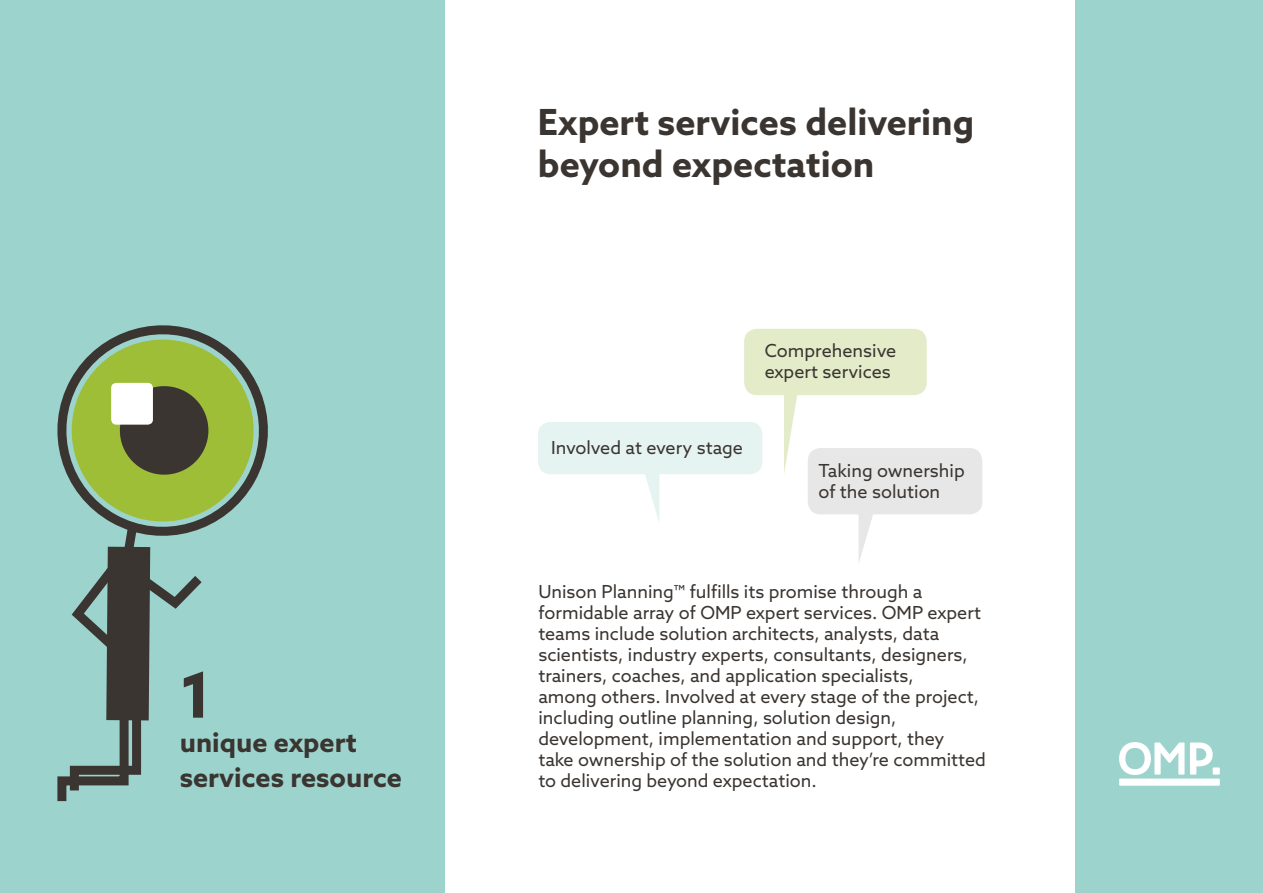
<style>
.page{position:relative;width:1263px;height:893px;background:#fff}
.page>*{position:absolute;margin:0;border:0;box-sizing:border-box;transform-origin:0 0}
.t1{font:700 63px "Azo Sans";color:#3a3531}
.t2{font:700 36px/42px "Azo Sans";color:#3a3531}
.t3{font:700 27px/34.5px "Azo Sans";color:#3a3531}
.t4{font:18px/21px "Azo Sans";color:#3a3531}
</style>
<div class="page">
<div style="left:0;top:0;width:444px;height:893px;background:#9dd3cd"></div>
<div style="left:1076px;top:0;width:187px;height:893px;background:#9dd3cd"></div>
<div style="left:1213px;top:767px;width:7px;height:8px;background:#fff"></div>
<div style="left:1119px;top:779px;width:101px;height:7px;background:#fff"></div>
<svg style="left:1119px;top:742px;width:65px;height:33px"></svg>
<svg style="left:1190px;top:742px;width:23px;height:33px"></svg>
<svg style="left:57px;top:327px;width:210px;height:475px"></svg>
<div style="left:538px;top:422px;width:224px;height:52px;background:#e5f3f1;border-radius:13px"></div>
<div style="left:808px;top:448px;width:174px;height:66px;background:#e8e7e7;border-radius:13px"></div>
<div style="left:744px;top:329px;width:183px;height:66px;background:#e3ebc9;border-radius:13px"></div>
<svg style="left:645px;top:474px;width:14px;height:47px"></svg>
<svg style="left:858px;top:514px;width:16px;height:49px"></svg>
<svg style="left:784px;top:395px;width:14px;height:78px"></svg>
<h1 class="t1" style="left:180px;top:653px;width:34px">1</h1>
<h3 class="t3" style="left:180px;top:725px;width:224px">unique expert services resource</h3>
<h2 class="t2" style="left:538px;top:100px;width:438px">Expert services delivering beyond expectation</h2>
<p class="t4" style="left:765px;top:340px;width:133px">Comprehensive expert services</p>
<p class="t4" style="left:551px;top:437px;width:193px">Involved at every stage</p>
<p class="t4" style="left:818px;top:460px;width:148px">Taking ownership of the solution</p>
<p class="t4" style="left:538px;top:580px;width:449px">Unison Planning™ fulfills its promise through a formidable array of OMP expert services. OMP expert teams include solution architects, analysts, data scientists, industry experts, consultants, designers, trainers, coaches, and application specialists,<br>among others. Involved at every stage of the project, including outline planning, solution design, development, implementation and support, they<br>take ownership of the solution and they’re committed to delivering beyond expectation.</p>
</div>
